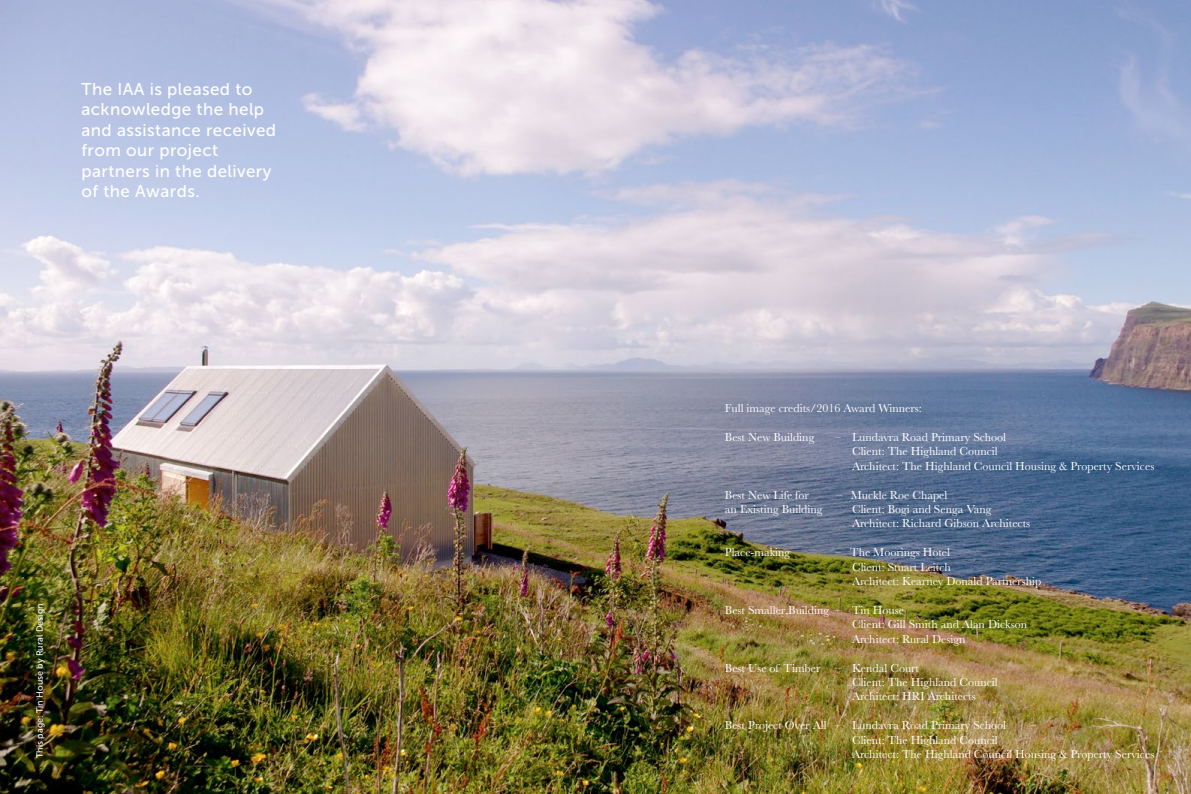
<style>
.page{position:relative;width:1191px;height:794px;background:#fff}
.page>*{position:absolute;margin:0;border:0;box-sizing:border-box;transform-origin:0 0}
.t1{font:17px/20.4px "Museo Sans 500";letter-spacing:.025em;color:#fff}
.t2{font:12px/14.4px "Baskerville";color:#fff}
.t3{font:9px "Museo Sans 500";color:#fff}
</style>
<div class="page">
<img style="left:0;top:0;width:1191px;height:793px">
<h1 class="t1" style="left:81px;top:79px;width:196px">The IAA is pleased to acknowledge the help and assistance received from our project partners in the delivery of the Awards.</h1>
<p class="t3" style="left:35px;top:758px;width:156px;rotate:-90deg">This page: Tin House by Rural Design</p>
<p class="t2" style="left:725px;top:401px;width:198px">Full image credits/2016 Award Winners:</p>
<p class="t2" style="left:725px;top:430px;width:91px">Best New Building</p>
<p class="t2" style="left:852px;top:430px;width:304px;text-indent:-17px">– Lundavra Road Primary School<br>Client: The Highland Council<br>Architect: The Highland Council Housing &amp; Property Services</p>
<p class="t2" style="left:725px;top:488px;width:85px">Best New Life for</p>
<p class="t2" style="left:835px;top:488px;width:113px">– Muckle Roe Chapel</p>
<p class="t2" style="left:725px;top:502px;width:99px">an Existing Building</p>
<p class="t2" style="left:852px;top:502px;width:180px">Client: Bogi and Senga Vang<br>Architect: Richard Gibson Architects</p>
<p class="t2" style="left:725px;top:545px;width:67px">Place-making</p>
<p class="t2" style="left:852px;top:545px;width:191px;text-indent:-17px">– The Moorings Hotel<br>Client: Stuart Leitch<br>Architect: Kearney Donald Partnership</p>
<p class="t2" style="left:852px;top:603px;width:177px;text-indent:-127px">Best Smaller Building – Tin House<br>Client: Gill Smith and Alan Dickson<br>Architect: Rural Design</p>
<p class="t2" style="left:852px;top:660px;width:147px;text-indent:-127px">Best Use of Timber – Kendal Court<br>Client: The Highland Council<br>Architect: HRI Architects</p>
<p class="t2" style="left:852px;top:718px;width:156px;text-indent:-127px">Best Project Over All – Lundavra Road Primary School<br>Client: The Highland Council</p>
<p class="t2" style="left:852px;top:747px;width:304px">Architect: The Highland Council Housing &amp; Property Services</p>
</div>
